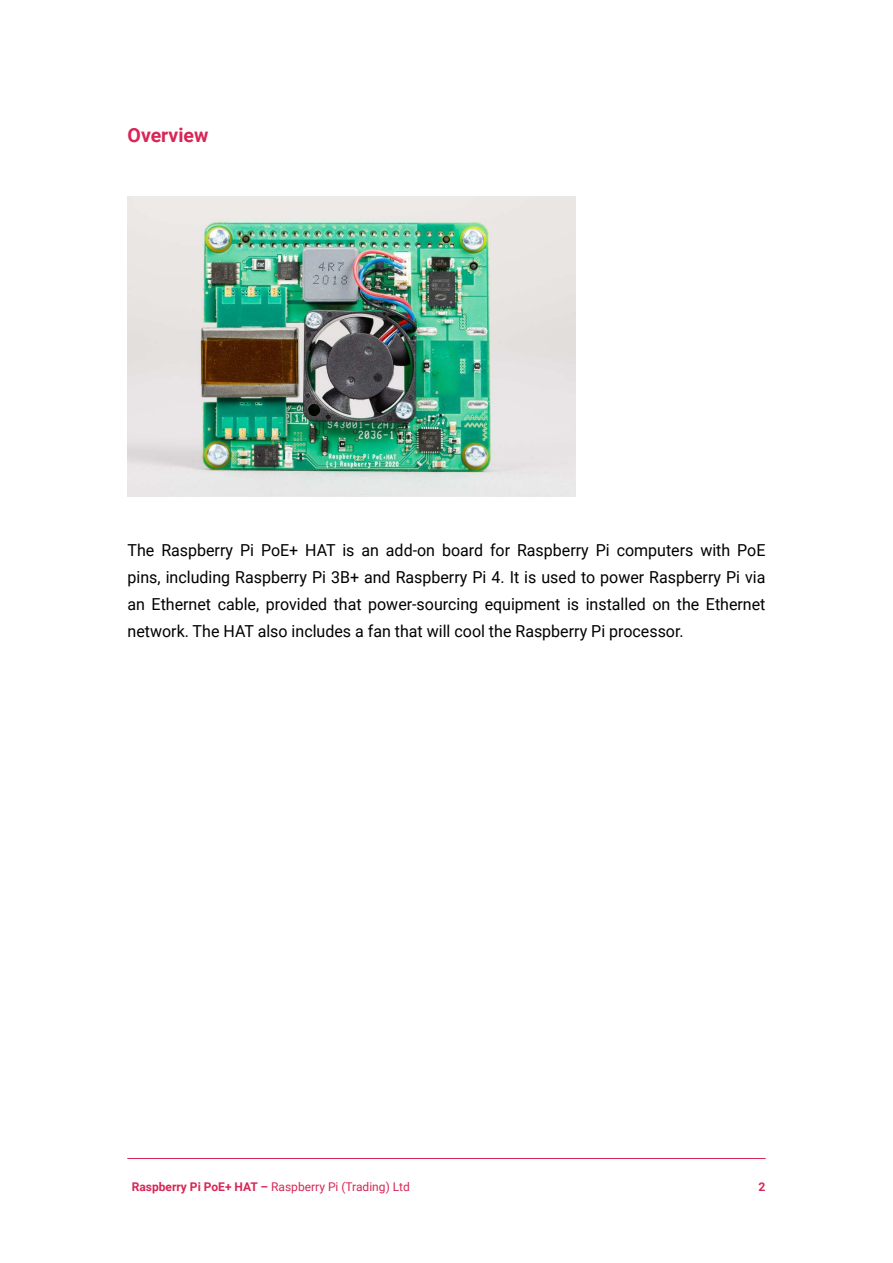
<style>
.page{position:relative;width:893px;height:1263px;background:#fff}
.page>*{position:absolute;margin:0;border:0;box-sizing:border-box;transform-origin:0 0}
.t1{font:700 19.5px "Roboto";color:#d82655}
.t2{font:16.5px/27px "Roboto";color:#000;text-align:justify}
.t3{font:12px "Roboto";color:#d82655}
.t4{font:700 12px "Roboto";color:#d82655}
.s1{font-weight:700}
</style>
<div class="page">
<img style="left:128px;top:197px;width:447px;height:299px">
<hr style="left:128px;top:1158px;width:637px;height:1px;background:#d82655">
<p class="t1" style="left:128px;top:127px;width:82px">Overview</p>
<p class="t2" style="left:128px;top:537px;width:639px">The Raspberry Pi PoE+ HAT is an add-on board for Raspberry Pi computers with PoE pins, including Raspberry Pi 3B+ and Raspberry Pi 4. It is used to power Raspberry Pi via an Ethernet cable, provided that power-sourcing equipment is installed on the Ethernet network. The HAT also includes a fan that will cool the Raspberry Pi processor.</p>
<p class="t3" style="left:132px;top:1181px;width:280px"><span class="s1">Raspberry Pi PoE+ HAT –</span> Raspberry Pi (Trading) Ltd</p>
<p class="t4" style="left:758px;top:1182px;width:8px">2</p>
</div>
